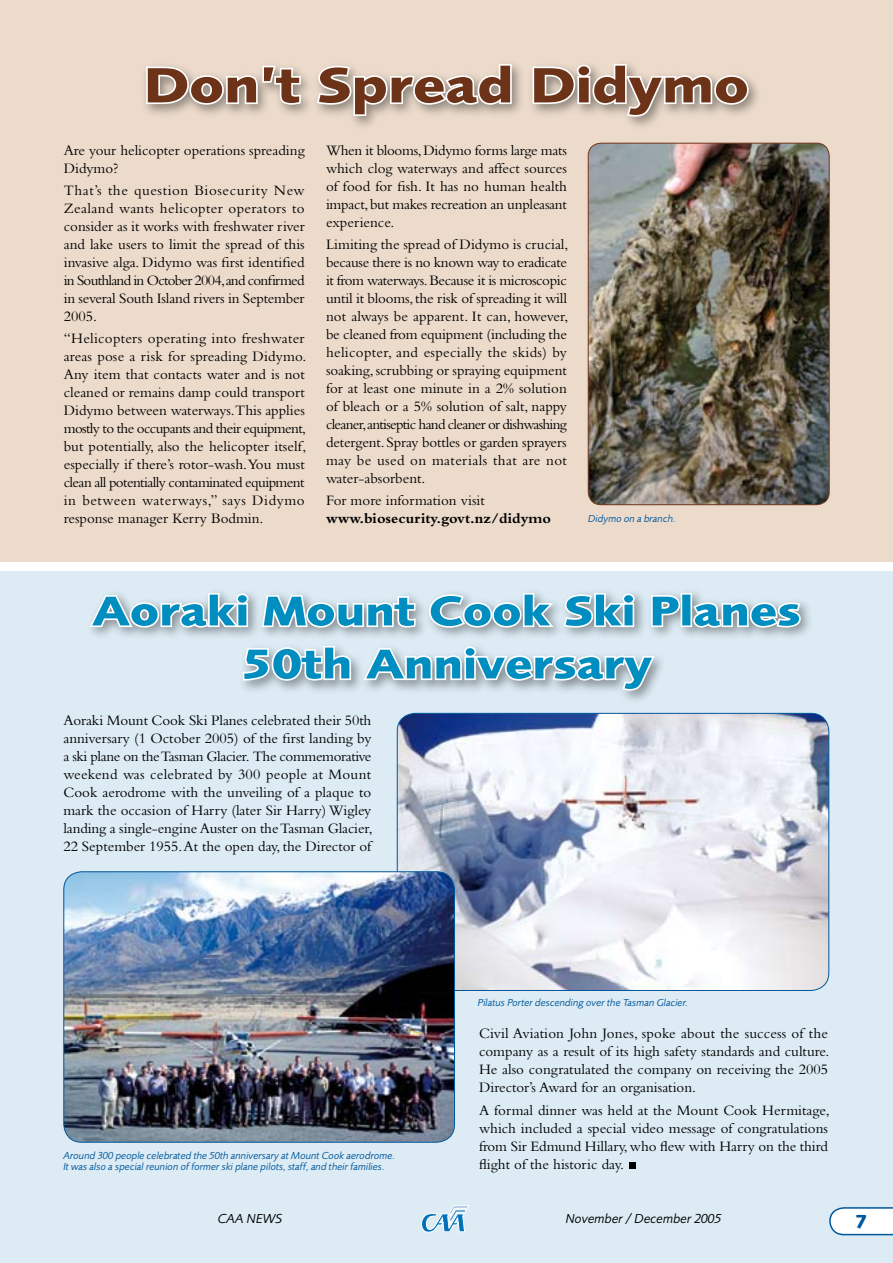
<style>
.page{position:relative;width:893px;height:1263px;background:#fff}
.page>*{position:absolute;margin:0;border:0;box-sizing:border-box;transform-origin:0 0}
.t1{font:700 51.3px "Foundry Sans";letter-spacing:-.01em;color:#6d3319;scale:1.18 1}
.t2{font:700 43.05px/52.9px "Foundry Sans";letter-spacing:-.01em;color:#008dbf;text-align:center;scale:1.18 1}
.t3{font:15px/18px "Bembo";color:#000;text-align:justify}
.t4{font:700 15px "Bembo";color:#000}
.t5{font:italic 13.5px "Foundry Sans";color:#000}
.t6{font:italic 10.5px/11.2px "Foundry Sans";color:#00579c}
</style>
<div class="page">
<div style="left:0;top:571px;width:893px;height:692px;background:#dcebf4"></div>
<div style="left:0;top:0;width:893px;height:561px;background:#ecdbcb"></div>
<svg style="left:421px;top:1205px;width:48px;height:28px"></svg>
<div style="left:139px;top:57px;width:625px;height:75px;background:#000;opacity:.4"></div>
<svg style="left:144px;top:63px;width:159px;height:69px"></svg>
<svg style="left:315px;top:62px;width:198px;height:56px"></svg>
<svg style="left:531px;top:62px;width:219px;height:56px"></svg>
<img style="left:588px;top:143px;width:241px;height:362px;border-radius:13px">
<div style="left:588px;top:143px;width:242px;height:362px;border:1px solid #6d3319;border-radius:13px"></div>
<img style="left:397px;top:713px;width:432px;height:277px;border-radius:18px">
<div style="left:681px;top:593px;width:11px;height:34px;border:3px solid #fff"></div>
<svg style="left:691px;top:600px;width:111px;height:37px"></svg>
<svg style="left:90px;top:592px;width:592px;height:155px"></svg>
<div style="left:629px;top:1162px;width:7px;height:7px;background:#000"></div>
<img style="left:64px;top:872px;width:390px;height:270px;border-radius:18px">
<div style="left:63px;top:871px;width:392px;height:271px;border:1px solid #00579c;border-radius:18px"></div>
<svg style="left:829px;top:1207px;width:64px;height:29px;background:#dfeaf2"></svg>
<h1 class="t1" style="left:144px;top:55px;width:515px">Don’t Spread Didymo</h1>
<p class="t3" style="left:326px;top:141px;width:242px">When it blooms, Didymo forms large mats which clog waterways and affect sources of food for fish. It has no human health impact, but makes recreation an unpleasant experience.</p>
<p class="t3" style="left:326px;top:235px;width:244px">Limiting the spread of Didymo is crucial, because there is no known way to eradicate it from waterways. Because it is microscopic until it blooms, the risk of spreading it will not always be apparent. It can, however, be cleaned from equipment (including the helicopter, and especially the skids) by soaking, scrubbing or spraying equipment for at least one minute in a 2% solution of bleach or a 5% solution of salt, nappy cleaner,antiseptic hand cleaner or dishwashing detergent. Spray bottles or garden sprayers may be used on materials that are not water-absorbent.</p>
<p class="t3" style="left:326px;top:491px;width:160px">For more information visit</p>
<p class="t4" style="left:326px;top:510px;width:227px">www.biosecurity.govt.nz/didymo</p>
<p class="t6" style="left:588px;top:513px;width:89px">Didymo on a branch.</p>
<p class="t3" style="left:64px;top:141px;width:242px">Are your helicopter operations spreading<br>Didymo?</p>
<p class="t3" style="left:64px;top:181px;width:242px">That’s the question Biosecurity New Zealand wants helicopter operators to consider as it works with freshwater river and lake users to limit the spread of this invasive alga. Didymo was first identified in Southland in October 2004,and confirmed in several South Island rivers in September 2005.</p>
<p class="t3" style="left:64px;top:329px;width:244px">“Helicopters operating into freshwater areas pose a risk for spreading Didymo.<br>Any item that contacts water and is not cleaned or remains damp could transport Didymo between waterways.This applies mostly to the occupants and their equipment, but potentially, also the helicopter itself, especially if there’s rotor-wash.You must clean all potentially contaminated equipment in between waterways,” says Didymo response manager Kerry Bodmin.</p>
<h2 class="t2" style="left:92px;top:584px;width:602px">Aoraki Mount Cook Ski Planes<br>5 0th Anniversary</h2>
<p class="t3" style="left:63px;top:711px;width:311px">Aoraki Mount Cook Ski Planes celebrated their 50th anniversary (1 October 2005) of the first landing by a ski plane on the Tasman Glacier. The commemorative weekend was celebrated by 300 people at Mount Cook aerodrome with the unveiling of a plaque to mark the occasion of Harry (later Sir Harry) Wigley landing a single-engine Auster on the Tasman Glacier, 22 September 1955. At the open day, the Director of</p>
<p class="t6" style="left:63px;top:1150px;width:334px">Around 300 people celebrated the 50th anniversary at Mount Cook aerodrome.<br>It was also a special reunion of former ski plane pilots, staff, and their families.</p>
<p class="t6" style="left:478px;top:997px;width:212px">Pilatus Porter descending over the Tasman Glacier.</p>
<p class="t3" style="left:479px;top:1024px;width:352px">Civil Aviation John Jones, spoke about the success of the company as a result of its high safety standards and culture.<br>He also congratulated the company on receiving the 2005<br>Director’s Award for an organisation.</p>
<p class="t3" style="left:479px;top:1101px;width:352px">A formal dinner was held at the Mount Cook Hermitage, which included a special video message of congratulations from Sir Edmund Hillary, who flew with Harry on the third flight of the historic day.</p>
<p class="t5" style="left:218px;top:1211px;width:66px">CAA NEWS</p>
<p class="t5" style="left:566px;top:1211px;width:157px">November / December 2005</p>
</div>
